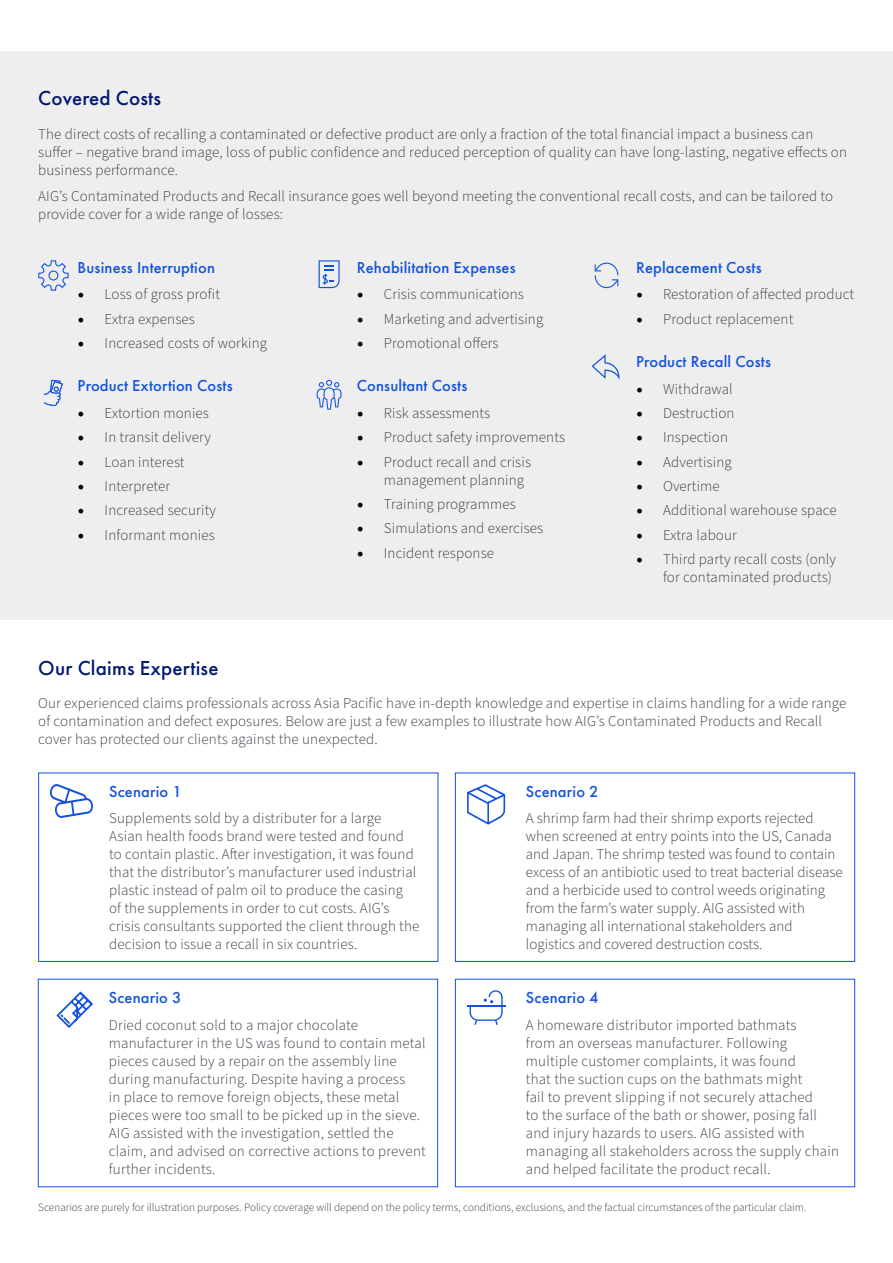
<style>
.page{position:relative;width:893px;height:1263px;background:#fff}
.page>*{position:absolute;margin:0;border:0;box-sizing:border-box;transform-origin:0 0}
.t1{font:500 21px "Futura PT";letter-spacing:.01em;color:#001871}
.t2{font:500 16.5px "Futura PT";letter-spacing:.01em;color:#1352de}
.t3{font:300 15px/18px "Source Sans Pro";letter-spacing:.01em;color:#343741}
.t4{font:300 11.25px "Source Sans Pro";color:#343741}
.s1{font-family:"Minion Pro";font-weight:400;font-size:18px;color:#000}
</style>
<div class="page">
<div style="left:0;top:51px;width:893px;height:569px;background:#eee"></div>
<svg style="left:38px;top:260px;width:31px;height:31px"></svg>
<svg style="left:592px;top:354px;width:27px;height:25px"></svg>
<svg style="left:319px;top:260px;width:21px;height:28px"></svg>
<svg style="left:317px;top:380px;width:24px;height:30px"></svg>
<svg style="left:44px;top:380px;width:19px;height:26px"></svg>
<svg style="left:595px;top:263px;width:23px;height:25px"></svg>
<div style="left:38px;top:979px;width:400px;height:208px;border:1px solid #1352de"></div>
<div style="left:455px;top:772px;width:400px;height:190px;border:1px solid #1352de"></div>
<div style="left:38px;top:772px;width:400px;height:190px;border:1px solid #1352de"></div>
<div style="left:455px;top:979px;width:400px;height:208px;border:1px solid #1352de"></div>
<svg style="left:50px;top:784px;width:43px;height:34px"></svg>
<svg style="left:467px;top:784px;width:38px;height:41px"></svg>
<svg style="left:56px;top:991px;width:37px;height:37px"></svg>
<hr style="left:467px;top:1006px;width:38px;height:1px;background:#1352de">
<svg style="left:470px;top:990px;width:33px;height:35px"></svg>
<h1 class="t1" style="left:38px;top:86px;width:124px">Covered Costs</h1>
<p class="t3" style="left:38px;top:125px;width:810px">The direct costs of recalling a contaminated or defective product are only a fraction of the total financial impact a business can suffer – negative brand image, loss of public confidence and reduced perception of quality can have long-lasting, negative effects on business performance.</p>
<p class="t3" style="left:38px;top:188px;width:796px">AIG’s Contaminated Products and Recall insurance goes well beyond meeting the conventional recall costs, and can be tailored to provide cover for a wide range of losses:</p>
<p class="t2" style="left:78px;top:257px;width:139px">Business Interruption</p>
<p class="t3" style="left:78px;top:286px;width:144px"><span class="s1">•</span> Loss of gross profit</p>
<p class="t3" style="left:78px;top:310px;width:119px"><span class="s1">•</span> Extra expenses</p>
<p class="t3" style="left:78px;top:335px;width:191px"><span class="s1">•</span> Increased costs of working</p>
<p class="t2" style="left:78px;top:376px;width:157px">Product Extortion Costs</p>
<p class="t3" style="left:78px;top:404px;width:133px"><span class="s1">•</span> Extortion monies</p>
<p class="t3" style="left:78px;top:429px;width:135px"><span class="s1">•</span> In transit delivery</p>
<p class="t3" style="left:78px;top:453px;width:108px"><span class="s1">•</span> Loan interest</p>
<p class="t3" style="left:78px;top:477px;width:94px"><span class="s1">•</span> Interpreter</p>
<p class="t3" style="left:78px;top:502px;width:140px"><span class="s1">•</span> Increased security</p>
<p class="t3" style="left:78px;top:526px;width:139px"><span class="s1">•</span> Informant monies</p>
<p class="t2" style="left:357px;top:257px;width:160px">Rehabilitation Expenses</p>
<p class="t3" style="left:357px;top:286px;width:169px"><span class="s1">•</span> Crisis communications</p>
<p class="t3" style="left:357px;top:310px;width:188px"><span class="s1">•</span> Marketing and advertising</p>
<p class="t3" style="left:357px;top:335px;width:143px"><span class="s1">•</span> Promotional offers</p>
<p class="t2" style="left:357px;top:376px;width:112px">Consultant Costs</p>
<p class="t3" style="left:357px;top:404px;width:135px"><span class="s1">•</span> Risk assessments</p>
<p class="t3" style="left:357px;top:429px;width:210px"><span class="s1">•</span> Product safety improvements</p>
<p class="t3" style="left:384px;top:453px;width:149px;text-indent:-27px"><span class="s1">•</span> Product recall and crisis management planning</p>
<p class="t3" style="left:357px;top:495px;width:160px"><span class="s1">•</span> Training programmes</p>
<p class="t3" style="left:357px;top:520px;width:188px"><span class="s1">•</span> Simulations and exercises</p>
<p class="t3" style="left:357px;top:544px;width:139px"><span class="s1">•</span> Incident response</p>
<p class="t2" style="left:636px;top:257px;width:127px">Replacement Costs</p>
<p class="t3" style="left:636px;top:286px;width:220px"><span class="s1">•</span> Restoration of affected product</p>
<p class="t3" style="left:636px;top:310px;width:159px"><span class="s1">•</span> Product replacement</p>
<p class="t2" style="left:636px;top:352px;width:136px">Product Recall Costs</p>
<p class="t3" style="left:636px;top:380px;width:98px"><span class="s1">•</span> Withdrawal</p>
<p class="t3" style="left:636px;top:404px;width:100px"><span class="s1">•</span> Destruction</p>
<p class="t3" style="left:636px;top:429px;width:93px"><span class="s1">•</span> Inspection</p>
<p class="t3" style="left:636px;top:453px;width:97px"><span class="s1">•</span> Advertising</p>
<p class="t3" style="left:636px;top:477px;width:85px"><span class="s1">•</span> Overtime</p>
<p class="t3" style="left:636px;top:502px;width:202px"><span class="s1">•</span> Additional warehouse space</p>
<p class="t3" style="left:636px;top:526px;width:102px"><span class="s1">•</span> Extra labour</p>
<p class="t3" style="left:636px;top:551px;width:202px;text-align:right"><span class="s1">•</span> Third party recall costs (only for contaminated products)</p>
<h1 class="t1" style="left:38px;top:655px;width:182px">Our Claims Expertise</h1>
<p class="t3" style="left:38px;top:695px;width:809px">Our experienced claims professionals across Asia Pacific have in-depth knowledge and expertise in claims handling for a wide range of contamination and defect exposures. Below are just a few examples to illustrate how AIG’s Contaminated Products and Recall cover has protected our clients against the unexpected.</p>
<p class="t2" style="left:109px;top:781px;width:74px">Scenario 1</p>
<p class="t3" style="left:109px;top:810px;width:312px">Supplements sold by a distributer for a large<br>Asian health foods brand were tested and found to contain plastic. After investigation, it was found that the distributor’s manufacturer used industrial plastic instead of palm oil to produce the casing<br>of the supplements in order to cut costs. AIG’s crisis consultants supported the client through the decision to issue a recall in six countries.</p>
<p class="t2" style="left:109px;top:987px;width:74px">Scenario 3</p>
<p class="t3" style="left:109px;top:1016px;width:319px">Dried coconut sold to a major chocolate manufacturer in the US was found to contain metal pieces caused by a repair on the assembly line during manufacturing. Despite having a process<br>in place to remove foreign objects, these metal pieces were too small to be picked up in the sieve.<br>AIG assisted with the investigation, settled the claim, and advised on corrective actions to prevent further incidents.</p>
<p class="t2" style="left:526px;top:781px;width:74px">Scenario 2</p>
<p class="t3" style="left:526px;top:810px;width:318px">A shrimp farm had their shrimp exports rejected when screened at entry points into the US, Canada and Japan. The shrimp tested was found to contain excess of an antibiotic used to treat bacterial disease and a herbicide used to control weeds originating from the farm’s water supply. AIG assisted with managing all international stakeholders and logistics and covered destruction costs.</p>
<p class="t2" style="left:526px;top:987px;width:74px">Scenario 4</p>
<p class="t3" style="left:526px;top:1016px;width:315px">A homeware distributor imported bathmats<br>from an overseas manufacturer. Following multiple customer complaints, it was found<br>that the suction cups on the bathmats might<br>fail to prevent slipping if not securely attached<br>to the surface of the bath or shower, posing fall and injury hazards to users. AIG assisted with managing all stakeholders across the supply chain and helped facilitate the product recall.</p>
<p class="t4" style="left:38px;top:1199px;width:770px">Scenarios are purely for illustration purposes. Policy coverage will depend on the policy terms, conditions, exclusions, and the factual circumstances of the particular claim.</p>
</div>
